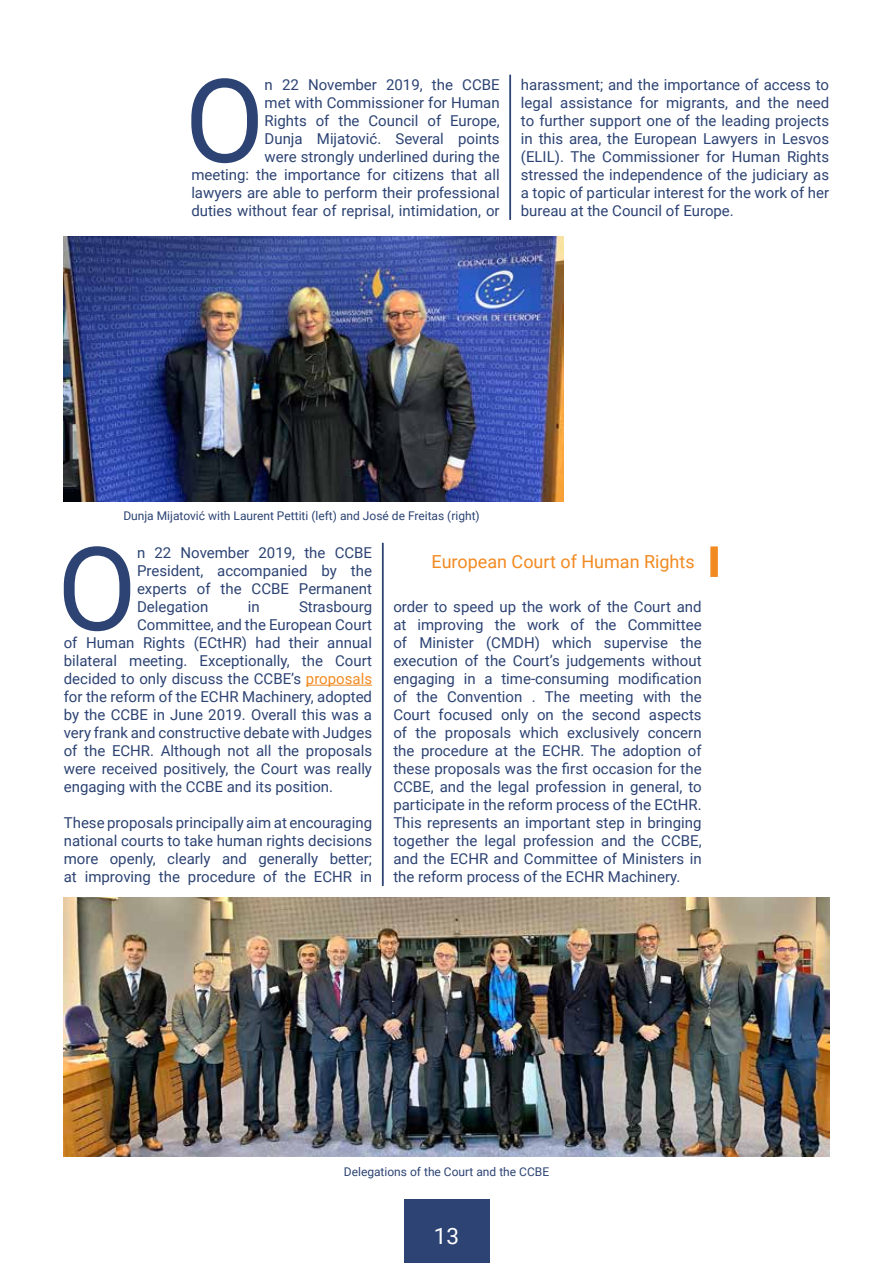
<style>
.page{position:relative;width:893px;height:1263px;background:#fff}
.page>*{position:absolute;margin:0;border:0;box-sizing:border-box;transform-origin:0 0}
.t1{font:116.25px "Roboto";color:#2c4373}
.t2{font:22.5px "Roboto";color:#fff}
.t3{font:18px "Roboto";color:#f28a22}
.t4{font:15px/18px "Roboto";color:#2c4373;text-align:justify}
.t5{font:12px "Roboto";color:#2c4373}
.s1{color:#f28a22}
</style>
<div class="page">
<hr style="left:509px;top:75px;width:2px;height:145px;background:#2c4373">
<hr style="left:306px;top:685px;width:66px;height:1px;background:#f28a22">
<hr style="left:382px;top:543px;width:1px;height:343px;background:#2c4373">
<img style="left:64px;top:236px;width:499px;height:265px">
<img style="left:64px;top:898px;width:765px;height:259px">
<div style="left:404px;top:1199px;width:85px;height:64px;background:#2c4373"></div>
<div style="left:710px;top:546px;width:8px;height:31px;background:#f28a22"></div>
<h1 class="t1" style="left:185px;top:39px;width:81px">O</h1>
<p class="t4" style="left:191px;top:75px;width:310px;text-align:right">n 22 November 2019, the CCBE<br>met with Commissioner for Human<br>Rights of the Council of Europe,<br>Dunja Mijatović. Several points<br>were strongly underlined during the<br>meeting: the importance for citizens that all lawyers are able to perform their professional duties without fear of reprisal, intimidation, or</p>
<p class="t4" style="left:521px;top:75px;width:310px">harassment; and the importance of access to legal assistance for migrants, and the need to further support one of the leading projects in this area, the European Lawyers in Lesvos (ELIL). The Commissioner for Human Rights stressed the independence of the judiciary as a topic of particular interest for the work of her bureau at the Council of Europe.</p>
<p class="t5" style="left:123px;top:507px;width:358px">Dunja Mijatović with Laurent Pettiti (left) and José de Freitas (right)</p>
<h1 class="t1" style="left:57px;top:507px;width:81px">O</h1>
<p class="t4" style="left:137px;top:543px;width:237px">n 22 November 2019, the CCBE President, accompanied by the experts of the CCBE Permanent Delegation</p>
<p class="t4" style="left:248px;top:597px;width:13px">in</p>
<p class="t4" style="left:299px;top:597px;width:75px">Strasbourg</p>
<p class="t4" style="left:137px;top:615px;width:237px">Committee, and the European Court</p>
<p class="t4" style="left:64px;top:633px;width:310px">of Human Rights (ECtHR) had their annual</p>
<p class="t4" style="left:64px;top:651px;width:310px">bilateral meeting. Exceptionally, the Court</p>
<p class="t4" style="left:64px;top:669px;width:310px">decided to only discuss the CCBE’s <span class="s1">proposals</span></p>
<p class="t4" style="left:64px;top:687px;width:310px">for the reform of the ECHR Machinery, adopted</p>
<p class="t4" style="left:64px;top:705px;width:310px">by the CCBE in June 2019. Overall this was a</p>
<p class="t4" style="left:64px;top:723px;width:310px">very frank and constructive debate with Judges</p>
<p class="t4" style="left:64px;top:741px;width:310px">of the ECHR. Although not all the proposals</p>
<p class="t4" style="left:64px;top:759px;width:310px">were received positively, the Court was really</p>
<p class="t4" style="left:64px;top:777px;width:271px">engaging with the CCBE and its position.</p>
<p class="t4" style="left:64px;top:813px;width:310px">These proposals principally aim at encouraging national courts to take human rights decisions more openly, clearly and generally better; at improving the procedure of the ECHR in</p>
<p class="t3" style="left:432px;top:549px;width:265px">European Court of Human Rights</p>
<p class="t4" style="left:393px;top:597px;width:310px">order to speed up the work of the Court and at improving the work of the Committee of Minister (CMDH) which supervise the execution of the Court’s judgements without engaging in a time-consuming modification of the Convention . The meeting with the Court focused only on the second aspects of the proposals which exclusively concern the procedure at the ECHR. The adoption of these proposals was the first occasion for the CCBE, and the legal profession in general, to participate in the reform process of the ECtHR.<br>This represents an important step in bringing together the legal profession and the CCBE, and the ECHR and Committee of Ministers in the reform process of the ECHR Machinery.</p>
<p class="t5" style="left:344px;top:1163px;width:207px">Delegations of the Court and the CCBE</p>
<h2 class="t2" style="left:434px;top:1220px;width:27px">13</h2>
</div>
